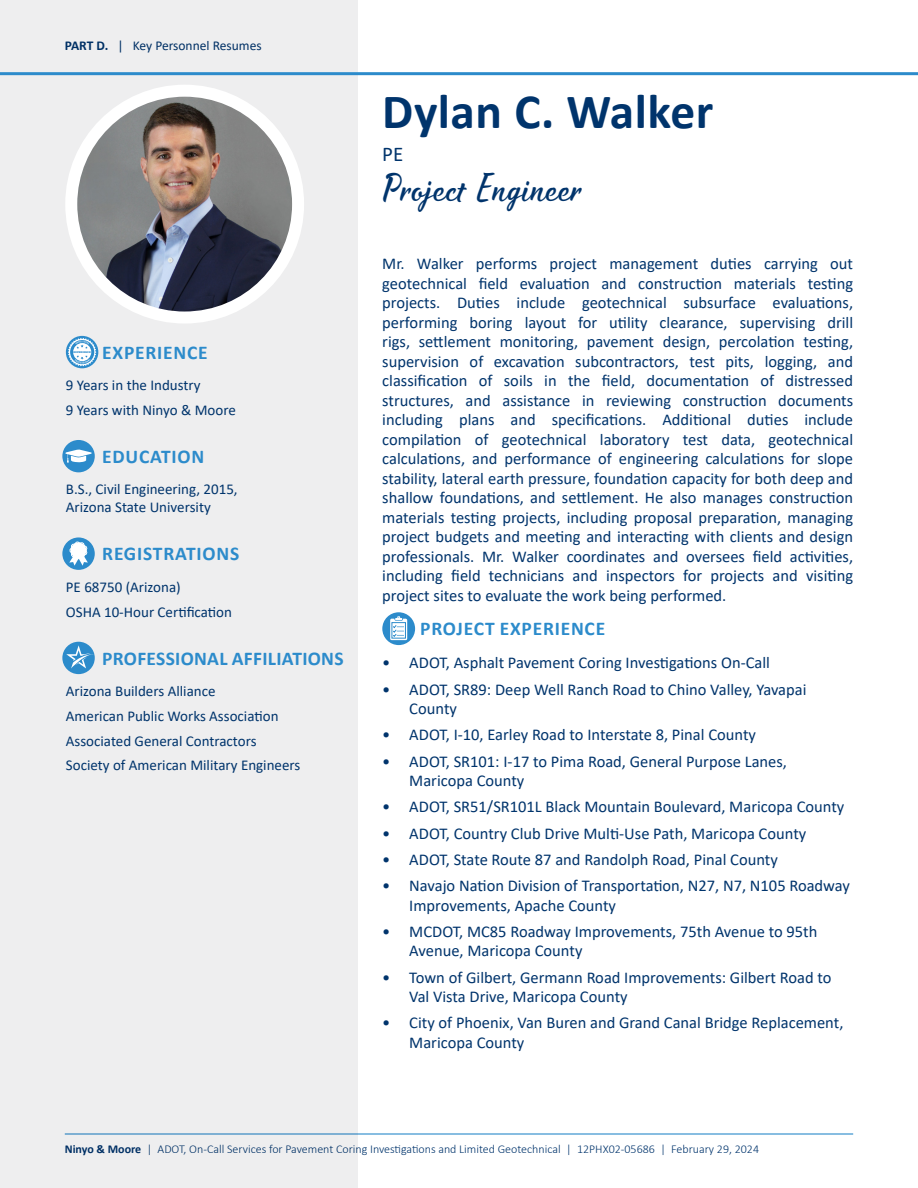
<style>
.page{position:relative;width:918px;height:1188px;background:#fff}
.page>*{position:absolute;margin:0;border:0;box-sizing:border-box;transform-origin:0 0}
._2023_Resumes-Large_Employee_Name{font:700 49.5px "Calibri";letter-spacing:.01em;color:#00346c}
._2023_Resumes-Large_Employee_Name-2{font:500 36px "Waialua";color:#00346c}
._2023_Resumes-Large_Employee_Name-3{font:21px "Calibri";color:#00346c}
._2023_Resume-Highlights{font:700 19.5px "Calibri";letter-spacing:.04em;color:#2c8bcb}
._2023_Resume-Highlights-2{font:700 19.5px "Calibri";letter-spacing:.015em;color:#2c8bcb}
._2023_Resumes-Body_Copy{font:16.5px/19.5px "Calibri";color:#00346c}
._2023_Resume-Highlights-3{font:15px "Calibri";color:#00346c}
.Page_Header_-_Section_Name{font:13.5px "Calibri";color:#00346c}
.t1{font:300 12px "Calibri";color:#00346c}
._2023_Resumes-Large_Employee_Name-4{font:900 2.4px "Arial";letter-spacing:.005em;color:#2c8bcb}
.s1{font-weight:700}
</style>
<div class="page">
<hr style="left:65px;top:1133px;width:788px;height:2px;background:#2c8bcb">
<div style="left:0;top:0;width:357px;height:1188px;background:#eeeeef"></div>
<svg style="left:382px;top:612px;width:33px;height:33px"></svg>
<svg style="left:390px;top:616px;width:17px;height:24px"></svg>
<svg style="left:66px;top:336px;width:32px;height:32px"></svg>
<svg style="left:68px;top:338px;width:28px;height:28px"></svg>
<div style="left:62px;top:440px;width:33px;height:32px;background:#2c8bcb;border-radius:50%"></div>
<svg style="left:65px;top:449px;width:27px;height:14px"></svg>
<div style="left:62px;top:537px;width:33px;height:33px;background:#2c8bcb;border-radius:50%"></div>
<svg style="left:69px;top:542px;width:19px;height:24px"></svg>
<div style="left:62px;top:642px;width:33px;height:32px;background:#2c8bcb;border-radius:50%"></div>
<svg style="left:66px;top:645px;width:28px;height:23px"></svg>
<img style="left:78px;top:94px;width:220px;height:217px">
<div style="left:65px;top:85px;width:239px;height:239px;border:12px solid #fff;border-radius:50%"></div>
<hr style="left:0;top:72px;width:918px;height:3px;background:#2c8bcb">
<p class="Page_Header_-_Section_Name" style="left:65px;top:36px;width:198px"><span class="s1">PART D.</span> | Key Personnel Resumes</p>
<p class="_2023_Resume-Highlights" style="left:102px;top:338px;width:107px">EXPERIENCE</p>
<p class="_2023_Resume-Highlights-3" style="left:66px;top:375px;width:136px">9 Years in the Industry</p>
<p class="_2023_Resume-Highlights-3" style="left:66px;top:400px;width:171px">9 Years with Ninyo &amp; Moore</p>
<p class="_2023_Resume-Highlights" style="left:102px;top:443px;width:104px">EDUCATION</p>
<p class="_2023_Resume-Highlights-3" style="left:66px;top:479px;width:173px">B.S., Civil Engineering, 2015,</p>
<p class="_2023_Resume-Highlights-3" style="left:66px;top:497px;width:146px">Arizona State University</p>
<p class="_2023_Resume-Highlights" style="left:102px;top:540px;width:139px">REGISTRATIONS</p>
<p class="_2023_Resume-Highlights-3" style="left:66px;top:577px;width:116px">PE 68750 (Arizona)</p>
<p class="_2023_Resume-Highlights-3" style="left:66px;top:601px;width:168px">OSHA 10-Hour Certification</p>
<p class="_2023_Resume-Highlights-2" style="left:102px;top:644px;width:243px">PROFESSIONAL AFFILIATIONS</p>
<p class="_2023_Resume-Highlights-3" style="left:66px;top:681px;width:151px">Arizona Builders Alliance</p>
<p class="_2023_Resume-Highlights-3" style="left:66px;top:706px;width:214px">American Public Works Association</p>
<p class="_2023_Resume-Highlights-3" style="left:66px;top:730px;width:192px">Associated General Contractors</p>
<p class="_2023_Resume-Highlights-3" style="left:66px;top:755px;width:236px">Society of American Military Engineers</p>
<p class="_2023_Resumes-Large_Employee_Name-4" style="left:73px;top:350px;width:19px">EXPERIENCE</p>
<p class="_2023_Resumes-Large_Employee_Name" style="left:382px;top:76px;width:333px">Dylan C. Walker</p>
<p class="_2023_Resumes-Large_Employee_Name-3" style="left:382px;top:140px;width:23px">PE</p>
<p class="_2023_Resumes-Large_Employee_Name-2" style="left:382px;top:167px;width:202px">Project Engineer</p>
<p class="_2023_Resumes-Body_Copy" style="left:382px;top:254px;width:472px;text-align:justify">Mr. Walker performs project management duties carrying out geotechnical field evaluation and construction materials testing projects. Duties include geotechnical subsurface evaluations, performing boring layout for utility clearance, supervising drill rigs, settlement monitoring, pavement design, percolation testing, supervision of excavation subcontractors, test pits, logging, and classification of soils in the field, documentation of distressed structures, and assistance in reviewing construction documents including plans and specifications. Additional duties include compilation of geotechnical laboratory test data, geotechnical calculations, and performance of engineering calculations for slope stability, lateral earth pressure, foundation capacity for both deep and shallow foundations, and settlement. He also manages construction materials testing projects, including proposal preparation, managing project budgets and meeting and interacting with clients and design professionals. Mr. Walker coordinates and oversees field activities, including field technicians and inspectors for projects and visiting project sites to evaluate the work being performed.</p>
<p class="_2023_Resume-Highlights" style="left:420px;top:615px;width:187px">PROJECT EXPERIENCE</p>
<p class="_2023_Resumes-Body_Copy" style="left:382px;top:653px;width:389px">• ADOT, Asphalt Pavement Coring Investigations On-Call</p>
<p class="_2023_Resumes-Body_Copy" style="left:409px;top:679px;width:399px;text-indent:-27px">• ADOT, SR89: Deep Well Ranch Road to Chino Valley, Yavapai<br>County</p>
<p class="_2023_Resumes-Body_Copy" style="left:382px;top:725px;width:375px">• ADOT, I-10, Earley Road to Interstate 8, Pinal County</p>
<p class="_2023_Resumes-Body_Copy" style="left:409px;top:751px;width:379px;text-indent:-27px">• ADOT, SR101: I-17 to Pima Road, General Purpose Lanes,<br>Maricopa County</p>
<p class="_2023_Resumes-Body_Copy" style="left:382px;top:797px;width:464px">• ADOT, SR51/SR101L Black Mountain Boulevard, Maricopa County</p>
<p class="_2023_Resumes-Body_Copy" style="left:382px;top:823px;width:426px">• ADOT, Country Club Drive Multi-Use Path, Maricopa County</p>
<p class="_2023_Resumes-Body_Copy" style="left:382px;top:849px;width:397px">• ADOT, State Route 87 and Randolph Road, Pinal County</p>
<p class="_2023_Resumes-Body_Copy" style="left:409px;top:876px;width:442px;text-indent:-27px">• Navajo Nation Division of Transportation, N27, N7, N105 Roadway<br>Improvements, Apache County</p>
<p class="_2023_Resumes-Body_Copy" style="left:409px;top:921px;width:410px;text-indent:-27px">• MCDOT, MC85 Roadway Improvements, 75th Avenue to 95th<br>Avenue, Maricopa County</p>
<p class="_2023_Resumes-Body_Copy" style="left:409px;top:967px;width:424px;text-indent:-27px">• Town of Gilbert, Germann Road Improvements: Gilbert Road to<br>Val Vista Drive, Maricopa County</p>
<p class="_2023_Resumes-Body_Copy" style="left:409px;top:1013px;width:436px;text-indent:-27px">• City of Phoenix, Van Buren and Grand Canal Bridge Replacement,<br>Maricopa County</p>
<p class="t1" style="left:65px;top:1141px;width:696px"><span class="s1">Ninyo &amp; Moore</span> | ADOT, On-Call Services for Pavement Coring Investigations and Limited Geotechnical | 12PHX02-05686 | February 29, 2024</p>
</div>
